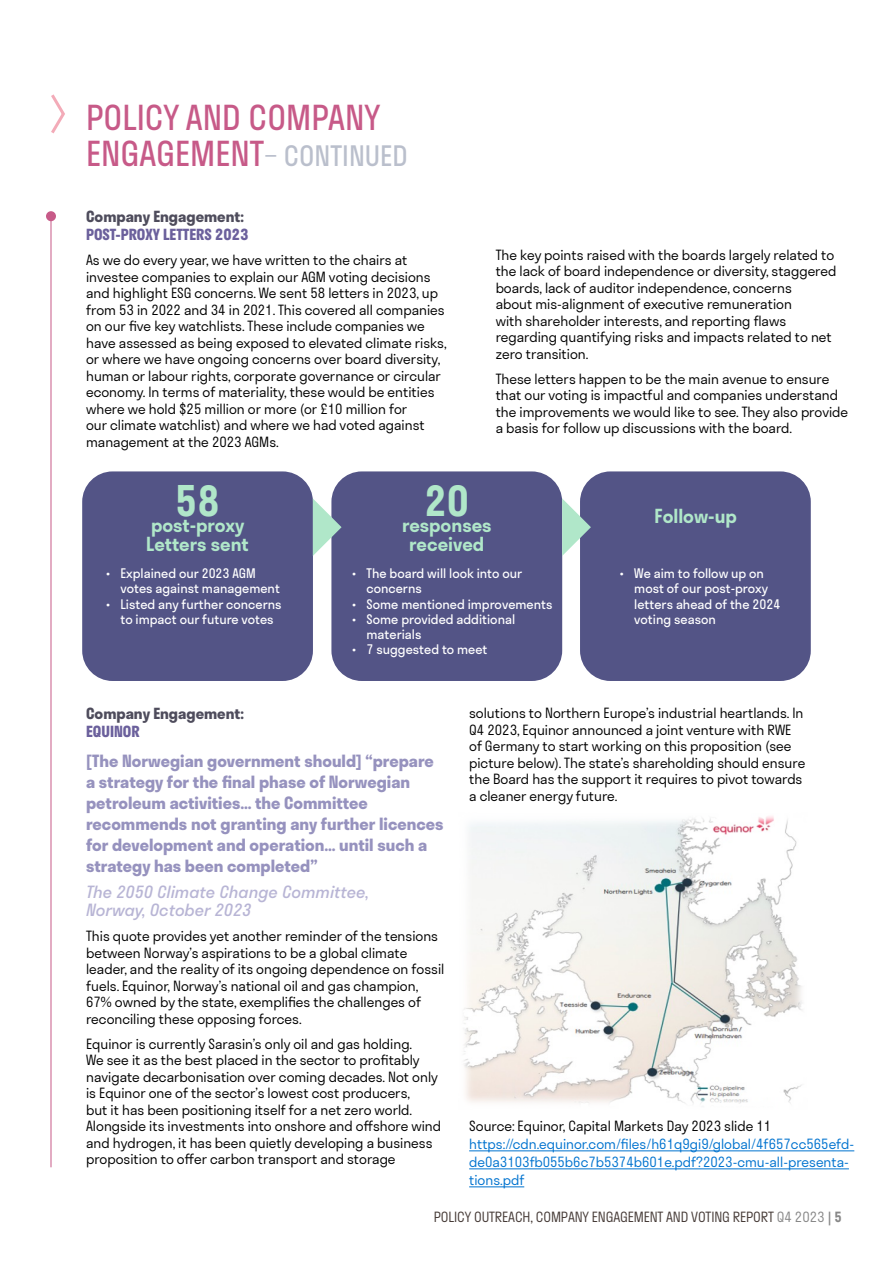
<style>
.page{position:relative;width:893px;height:1263px;background:#fff}
.page>*{position:absolute;margin:0;border:0;box-sizing:border-box;transform-origin:0 0}
.t1{font:600 40.5px "Stratos";color:#b0e7c9}
.t2{font:33px/36px "Stratos";color:#c75a88}
.t3{font:600 18.6px/18.6px "Stratos";color:#b0e7c9}
.t4{font:700 16.5px/21px "Stratos";color:#9692be}
.t5{font:italic 16.5px/18px "Stratos";color:#b8b5d5}
.t6{font:700 15px "Stratos";color:#4e4c5c}
.t7{font:700 15px "Stratos";color:#6b609c}
.t8{font:300 13.5px/16.5px "Stratos";color:#000}
.t9{font:300 13.5px/18px "Stratos";color:#0073cf}
.t10{font:300 13.5px "Stratos";letter-spacing:-.01em;color:#453a36}
.t11{font:12.6px/15.1px "Stratos";color:#fff}
.s1{font-size:27px;color:#babfcc}
.s2{color:#878787}
.s3{font-weight:600;color:#878787}
</style>
<div class="page">
<hr style="left:51px;top:212px;width:1px;height:955px;background:#c75a88">
<div style="left:46px;top:211px;width:10px;height:10px;background:#c75a88;border-radius:50%"></div>
<svg style="left:51px;top:94px;width:14px;height:40px"></svg>
<div style="left:81px;top:470px;width:233px;height:212px;background:#535486;border-radius:31px"></div>
<div style="left:80px;top:469px;width:235px;height:214px;border:2px solid #fff;border-radius:31px"></div>
<div style="left:330px;top:470px;width:233px;height:212px;background:#535486;border-radius:31px"></div>
<div style="left:330px;top:469px;width:234px;height:214px;border:2px solid #fff;border-radius:31px"></div>
<div style="left:579px;top:470px;width:233px;height:212px;background:#535486;border-radius:31px"></div>
<div style="left:578px;top:469px;width:235px;height:214px;border:2px solid #fff;border-radius:31px"></div>
<svg style="left:313px;top:498px;width:29px;height:58px"></svg>
<svg style="left:562px;top:498px;width:29px;height:58px"></svg>
<img style="left:464px;top:816px;width:338px;height:288px">
<hr style="left:469px;top:1150px;width:385px;height:1px;background:#0073cf">
<hr style="left:469px;top:1168px;width:380px;height:1px;background:#0073cf">
<hr style="left:469px;top:1186px;width:55px;height:1px;background:#0073cf">
<h2 class="t2" style="left:86px;top:99px;width:323px">POLICY AND COMPANY<br>ENGAGEMENT<span class="s1">– CONTINUED</span></h2>
<p class="t6" style="left:86px;top:205px;width:159px">Company Engagement:</p>
<p class="t7" style="left:86px;top:223px;width:164px">POST-PROXY LETTERS 2023</p>
<p class="t8" style="left:86px;top:252px;width:362px">As we do every year, we have written to the chairs at investee companies to explain our AGM voting decisions and highlight ESG concerns. We sent 58 letters in 2023, up from 53 in 2022 and 34 in 2021. This covered all companies on our five key watchlists. These include companies we have assessed as being exposed to elevated climate risks, or where we have ongoing concerns over board diversity, human or labour rights, corporate governance or circular economy. In terms of materiality, these would be entities where we hold $25 million or more (or £10 million for<br>our climate watchlist) and where we had voted against management at the 2023 AGMs.</p>
<p class="t8" style="left:496px;top:246px;width:342px">The key points raised with the boards largely related to the lack of board independence or diversity, staggered boards, lack of auditor independence, concerns<br>about mis-alignment of executive remuneration<br>with shareholder interests, and reporting flaws regarding quantifying risks and impacts related to net zero transition.</p>
<p class="t8" style="left:496px;top:370px;width:354px">These letters happen to be the main avenue to ensure that our voting is impactful and companies understand the improvements we would like to see. They also provide a basis for follow up discussions with the board.</p>
<h1 class="t1" style="left:175px;top:469px;width:46px">58</h1>
<h3 class="t3" style="left:146px;top:515px;width:104px">post-proxy<br>Letters sent</h3>
<p class="t11" style="left:120px;top:566px;width:161px;text-indent:-14px">• Explained our 2023 AGM votes against management</p>
<p class="t11" style="left:106px;top:596px;width:177px;text-align:center">• Listed any further concerns to impact our future votes</p>
<h1 class="t1" style="left:424px;top:469px;width:46px">20</h1>
<h3 class="t3" style="left:402px;top:515px;width:91px;text-align:center">responses received</h3>
<p class="t11" style="left:367px;top:566px;width:157px;text-indent:-14px">• The board will look into our concerns</p>
<p class="t11" style="left:352px;top:596px;width:202px">• Some mentioned improvements</p>
<p class="t11" style="left:367px;top:611px;width:150px;text-indent:-14px">• Some provided additional materials</p>
<p class="t11" style="left:352px;top:642px;width:137px">• 7 suggested to meet</p>
<h3 class="t3" style="left:655px;top:506px;width:84px">Follow-up</h3>
<p class="t11" style="left:634px;top:566px;width:148px;text-indent:-14px">• We aim to follow up on most of our post-proxy letters ahead of the 2024 voting season</p>
<p class="t6" style="left:86px;top:702px;width:159px">Company Engagement:</p>
<p class="t7" style="left:86px;top:720px;width:55px">EQUINOR</p>
<p class="t4" style="left:86px;top:749px;width:359px">[The Norwegian government should] “prepare a strategy for the final phase of Norwegian petroleum activities… the Committee recommends not granting any further licences for development and operation… until such a strategy has been completed”</p>
<p class="t5" style="left:86px;top:882px;width:285px">The 2050 Climate Change Committee,<br>Norway, October 2023</p>
<p class="t8" style="left:86px;top:927px;width:360px">This quote provides yet another reminder of the tensions between Norway’s aspirations to be a global climate leader, and the reality of its ongoing dependence on fossil fuels. Equinor, Norway’s national oil and gas champion, 67% owned by the state, exemplifies the challenges of reconciling these opposing forces.</p>
<p class="t8" style="left:86px;top:1035px;width:356px">Equinor is currently Sarasin’s only oil and gas holding.<br>We see it as the best placed in the sector to profitably navigate decarbonisation over coming decades. Not only is Equinor one of the sector’s lowest cost producers,<br>but it has been positioning itself for a net zero world.<br>Alongside its investments into onshore and offshore wind and hydrogen, it has been quietly developing a business proposition to offer carbon transport and storage</p>
<p class="t8" style="left:469px;top:704px;width:338px">solutions to Northern Europe’s industrial heartlands. In Q4 2023, Equinor announced a joint venture with RWE of Germany to start working on this proposition (see picture below). The state’s shareholding should ensure the Board has the support it requires to pivot towards a cleaner energy future.</p>
<p class="t8" style="left:469px;top:1117px;width:304px">Source: Equinor, Capital Markets Day 2023 slide 11</p>
<p class="t9" style="left:469px;top:1134px;width:387px">https://cdn.equinor.com/files/h61q9gi9/global/4f657cc565efd&shy;de0a3103fb055b6c7b5374b601e.pdf?2023-cmu-all-presenta&shy;tions.pdf</p>
<p class="t10" style="left:434px;top:1206px;width:410px">POLICY OUTREACH, COMPANY ENGAGEMENT AND VOTING REPORT <span class="s2">Q4 2023</span> <span class="s3">| 5</span></p>
</div>
